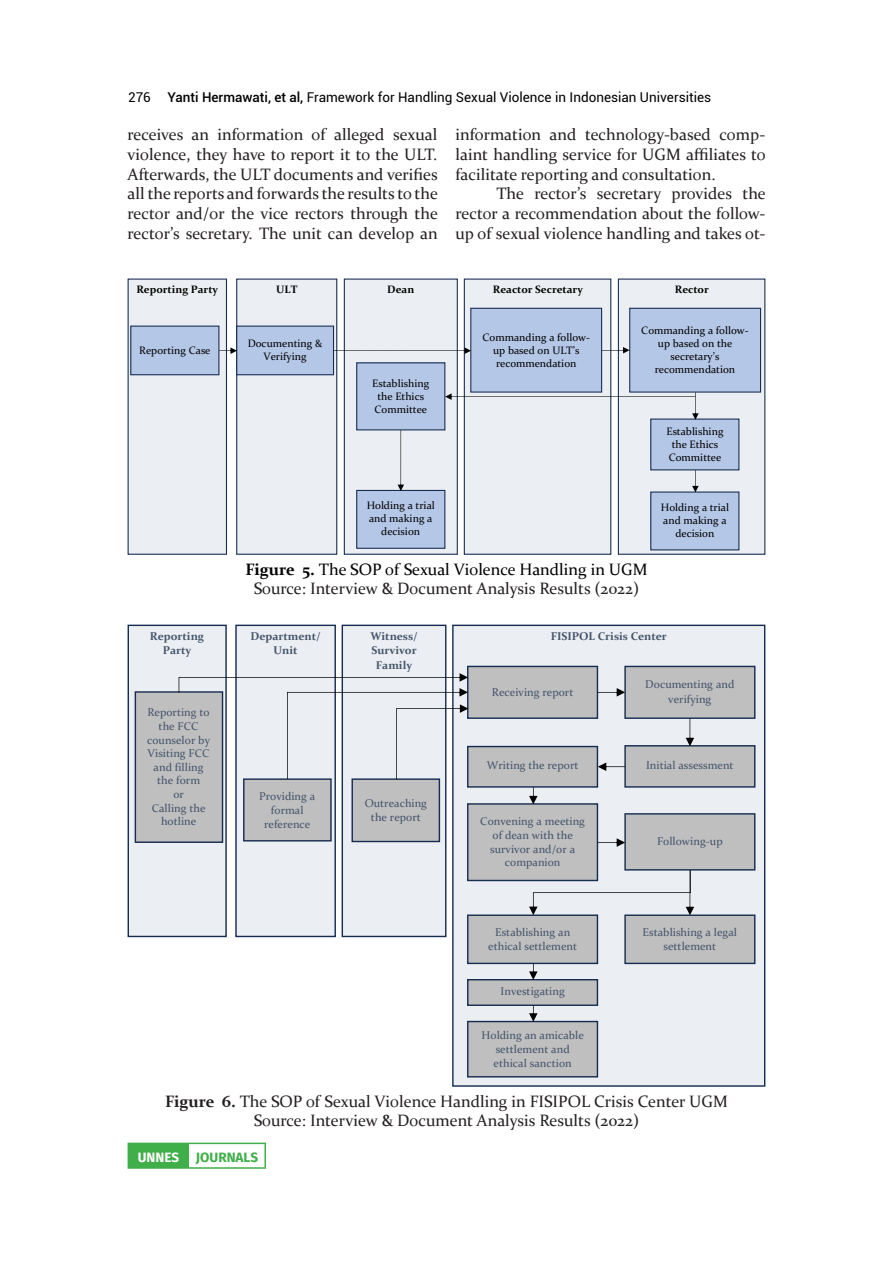
<style>
.page{position:relative;width:893px;height:1263px;background:#fff}
.page>*{position:absolute;margin:0;border:0;box-sizing:border-box;transform-origin:0 0}
.ISI{font:16.5px/19.8px "Constantia";color:#231f20;text-align:justify}
.KETERANGAN_TABEL_GAM{font:16.5px "Constantia";color:#231f20}
.KETERANGAN_TABEL_GAM-2{font:16.5px "Constantia";color:#000}
.t1{font:13.5px "Roboto";color:#000}
.t2{font:700 13.5px "Fira Sans";color:#40ae49}
.t3{font:11.4px/14.1px "Constantia";color:#44546a;text-align:center}
.t4{font:700 11.4px/14.1px "Constantia";color:#44546a;text-align:center}
.t5{font:10.8px/12.9px "Constantia";letter-spacing:-.005em;color:#000;text-align:center}
.t6{font:700 10.8px "Constantia";color:#000}
.s1{font-weight:500}
.s2{font-weight:700}
.s3{color:#fff}
</style>
<div class="page">
<div style="left:128px;top:1143px;width:61px;height:25px;background:#40ae49"></div>
<hr style="left:128px;top:1142px;width:61px;height:2px;background:#40ae49">
<hr style="left:189px;top:1142px;width:77px;height:2px;background:#40ae49">
<hr style="left:264px;top:1144px;width:2px;height:23px;background:#40ae49">
<hr style="left:128px;top:1167px;width:61px;height:2px;background:#40ae49">
<hr style="left:189px;top:1167px;width:77px;height:2px;background:#40ae49">
<div style="left:128px;top:279px;width:98px;height:275px;background:#ebeef2"></div>
<div style="left:128px;top:279px;width:99px;height:276px;border:1px solid #172c51"></div>
<div style="left:237px;top:279px;width:100px;height:275px;background:#ebeef2"></div>
<div style="left:236px;top:279px;width:101px;height:276px;border:1px solid #172c51"></div>
<div style="left:344px;top:279px;width:113px;height:275px;background:#ebeef2"></div>
<div style="left:344px;top:279px;width:114px;height:276px;border:1px solid #172c51"></div>
<div style="left:464px;top:279px;width:147px;height:275px;background:#ebeef2"></div>
<div style="left:464px;top:279px;width:147px;height:276px;border:1px solid #172c51"></div>
<div style="left:618px;top:279px;width:147px;height:275px;background:#ebeef2"></div>
<div style="left:618px;top:279px;width:147px;height:276px;border:1px solid #172c51"></div>
<div style="left:131px;top:326px;width:88px;height:49px;background:#b4c7e7"></div>
<div style="left:130px;top:326px;width:89px;height:49px;border:1px solid #172c51"></div>
<div style="left:237px;top:326px;width:96px;height:49px;background:#b4c7e7"></div>
<div style="left:236px;top:326px;width:98px;height:49px;border:1px solid #172c51"></div>
<div style="left:471px;top:308px;width:131px;height:84px;background:#b4c7e7"></div>
<div style="left:470px;top:308px;width:132px;height:85px;border:1px solid #172c51"></div>
<div style="left:357px;top:363px;width:88px;height:67px;background:#b4c7e7"></div>
<div style="left:356px;top:362px;width:89px;height:68px;border:1px solid #172c51"></div>
<div style="left:630px;top:308px;width:130px;height:84px;background:#b4c7e7"></div>
<div style="left:629px;top:308px;width:132px;height:85px;border:1px solid #172c51"></div>
<div style="left:651px;top:419px;width:88px;height:51px;background:#b4c7e7"></div>
<div style="left:650px;top:418px;width:89px;height:52px;border:1px solid #172c51"></div>
<div style="left:651px;top:492px;width:88px;height:58px;background:#b4c7e7"></div>
<div style="left:650px;top:491px;width:89px;height:59px;border:1px solid #172c51"></div>
<div style="left:357px;top:490px;width:88px;height:58px;background:#b4c7e7"></div>
<div style="left:356px;top:490px;width:89px;height:59px;border:1px solid #172c51"></div>
<svg style="left:219px;top:347px;width:18px;height:7px"></svg>
<svg style="left:334px;top:347px;width:137px;height:7px"></svg>
<svg style="left:602px;top:347px;width:27px;height:6px"></svg>
<svg style="left:692px;top:470px;width:7px;height:22px"></svg>
<svg style="left:445px;top:392px;width:254px;height:28px"></svg>
<svg style="left:398px;top:430px;width:6px;height:61px"></svg>
<div style="left:128px;top:625px;width:98px;height:311px;background:#ebeef2"></div>
<div style="left:128px;top:625px;width:99px;height:312px;border:1px solid #172c51"></div>
<div style="left:236px;top:625px;width:99px;height:311px;background:#ebeef2"></div>
<div style="left:235px;top:625px;width:101px;height:312px;border:1px solid #172c51"></div>
<div style="left:342px;top:625px;width:104px;height:311px;background:#ebeef2"></div>
<div style="left:342px;top:625px;width:104px;height:312px;border:1px solid #172c51"></div>
<div style="left:453px;top:625px;width:312px;height:461px;background:#ebeef2"></div>
<div style="left:135px;top:692px;width:88px;height:150px;background:#bfbfbf"></div>
<div style="left:135px;top:691px;width:88px;height:152px;border:1px solid #172c51"></div>
<div style="left:244px;top:779px;width:87px;height:62px;background:#bfbfbf"></div>
<div style="left:243px;top:778px;width:89px;height:63px;border:1px solid #172c51"></div>
<div style="left:468px;top:666px;width:129px;height:52px;background:#bfbfbf"></div>
<div style="left:467px;top:666px;width:131px;height:53px;border:1px solid #172c51"></div>
<div style="left:352px;top:779px;width:87px;height:62px;background:#bfbfbf"></div>
<div style="left:351px;top:778px;width:89px;height:64px;border:1px solid #172c51"></div>
<div style="left:625px;top:666px;width:130px;height:52px;background:#bfbfbf"></div>
<div style="left:624px;top:666px;width:131px;height:53px;border:1px solid #172c51"></div>
<div style="left:625px;top:746px;width:130px;height:41px;background:#bfbfbf"></div>
<div style="left:624px;top:745px;width:131px;height:43px;border:1px solid #172c51"></div>
<div style="left:625px;top:814px;width:130px;height:56px;background:#bfbfbf"></div>
<div style="left:624px;top:813px;width:131px;height:57px;border:1px solid #172c51"></div>
<div style="left:468px;top:746px;width:129px;height:41px;background:#bfbfbf"></div>
<div style="left:467px;top:746px;width:131px;height:42px;border:1px solid #172c51"></div>
<svg style="left:598px;top:688px;width:27px;height:8px"></svg>
<svg style="left:686px;top:718px;width:8px;height:28px"></svg>
<svg style="left:598px;top:762px;width:27px;height:9px"></svg>
<div style="left:468px;top:804px;width:129px;height:76px;background:#bfbfbf"></div>
<div style="left:467px;top:803px;width:131px;height:78px;border:1px solid #172c51"></div>
<div style="left:625px;top:915px;width:130px;height:48px;background:#bfbfbf"></div>
<div style="left:624px;top:914px;width:131px;height:50px;border:1px solid #172c51"></div>
<div style="left:468px;top:915px;width:129px;height:48px;background:#bfbfbf"></div>
<div style="left:467px;top:914px;width:131px;height:50px;border:1px solid #172c51"></div>
<svg style="left:598px;top:838px;width:27px;height:9px"></svg>
<svg style="left:529px;top:787px;width:9px;height:17px"></svg>
<svg style="left:529px;top:870px;width:165px;height:45px"></svg>
<div style="left:468px;top:980px;width:129px;height:25px;background:#bfbfbf"></div>
<div style="left:467px;top:979px;width:131px;height:27px;border:1px solid #172c51"></div>
<div style="left:468px;top:1021px;width:129px;height:56px;background:#bfbfbf"></div>
<div style="left:467px;top:1021px;width:131px;height:56px;border:1px solid #172c51"></div>
<svg style="left:529px;top:964px;width:9px;height:16px"></svg>
<svg style="left:529px;top:1005px;width:9px;height:17px"></svg>
<svg style="left:179px;top:673px;width:289px;height:106px"></svg>
<p class="t1" style="left:128px;top:88px;width:585px">276 <span class="s1">Yanti Hermawati, et al,</span> Framework for Handling Sexual Violence in Indonesian Universities</p>
<p class="ISI" style="left:128px;top:124px;width:312px">receives an information of alleged sexual violence, they have to report it to the ULT.<br>Afterwards, the ULT documents and verifies all the reports and forwards the results to the rector and/or the vice rectors through the rector’s secretary. The unit can develop an</p>
<p class="ISI" style="left:455px;top:124px;width:312px">information and technology-based comp&shy;laint handling service for UGM affiliates to facilitate reporting and consultation.</p>
<p class="ISI" style="left:455px;top:183px;width:312px;text-indent:41px">The rector’s secretary provides the rector a recommendation about the follow&shy;up of sexual violence handling and takes ot-</p>
<p class="t6" style="left:136px;top:281px;width:83px">Reporting Party</p>
<p class="t6" style="left:276px;top:281px;width:23px">ULT</p>
<p class="t6" style="left:387px;top:281px;width:29px">Dean</p>
<p class="t6" style="left:493px;top:281px;width:92px">Reactor Secretary</p>
<p class="t6" style="left:675px;top:281px;width:36px">Rector</p>
<p class="t5" style="left:139px;top:343px;width:73px">Reporting Case</p>
<p class="t5" style="left:248px;top:337px;width:76px">Documenting &amp;<br>Verifying</p>
<p class="t5" style="left:483px;top:330px;width:109px">Commanding a follow&shy;up based on ULT’s recommendation</p>
<p class="t5" style="left:372px;top:376px;width:59px;text-align:left">Establishing the Ethics<br>Committee</p>
<p class="t5" style="left:641px;top:323px;width:109px">Commanding a follow&shy;up based on the secretary’s recommendation</p>
<p class="t5" style="left:666px;top:424px;width:59px;text-align:left">Establishing the Ethics<br>Committee</p>
<p class="t5" style="left:367px;top:499px;width:70px">Holding a trial and making a decision</p>
<p class="KETERANGAN_TABEL_GAM-2" style="left:245px;top:558px;width:404px"><span class="s2">Figure 5.</span> The SOP of Sexual Violence Handling in UGM</p>
<p class="KETERANGAN_TABEL_GAM" style="left:254px;top:577px;width:387px">Source: Interview &amp; Document Analysis Results (2022)</p>
<p class="t5" style="left:661px;top:500px;width:70px">Holding a trial and making a decision</p>
<p class="t4" style="left:150px;top:629px;width:56px">Reporting<br>Party</p>
<p class="t4" style="left:250px;top:629px;width:72px">Department/<br>Unit</p>
<p class="t4" style="left:370px;top:629px;width:49px">Witness/<br>Survivor<br>Family</p>
<p class="t4" style="left:551px;top:629px;width:118px">FISIPOL Crisis Center</p>
<p class="t3" style="left:147px;top:705px;width:65px">Reporting to the FCC counselor by</p>
<p class="t3" style="left:148px;top:746px;width:64px">Visiting FCC and filling</p>
<p class="t3" style="left:152px;top:773px;width:55px">the form or<br>Calling the</p>
<p class="t3" style="left:161px;top:814px;width:37px">hotline</p>
<p class="t3" style="left:645px;top:677px;width:91px">Documenting and verifying</p>
<p class="t3" style="left:492px;top:684px;width:83px">Receiving report</p>
<p class="t3" style="left:487px;top:758px;width:93px">Writing the report</p>
<p class="t3" style="left:646px;top:758px;width:89px">Initial assessment</p>
<p class="t3" style="left:259px;top:788px;width:58px">Providing a formal reference</p>
<p class="t3" style="left:365px;top:795px;width:64px">Outreaching the report</p>
<p class="t3" style="left:480px;top:813px;width:106px">Convening a meeting of dean with the survivor and/or a</p>
<p class="t3" style="left:505px;top:854px;width:57px">companion</p>
<p class="t3" style="left:657px;top:834px;width:67px">Following-up</p>
<p class="t3" style="left:488px;top:924px;width:90px">Establishing an ethical settlement</p>
<p class="t3" style="left:501px;top:984px;width:66px">Investigating</p>
<p class="t3" style="left:481px;top:1027px;width:104px">Holding an amicable settlement and ethical sanction</p>
<p class="KETERANGAN_TABEL_GAM" style="left:165px;top:1090px;width:564px"><span class="s2">Figure 6.</span> The SOP of Sexual Violence Handling in FISIPOL Crisis Center UGM</p>
<p class="KETERANGAN_TABEL_GAM" style="left:254px;top:1109px;width:387px">Source: Interview &amp; Document Analysis Results (2022)</p>
<p class="t3" style="left:643px;top:924px;width:96px">Establishing a legal settlement</p>
<p class="t2" style="left:138px;top:1146px;width:122px"><span class="s3">UNNES</span> JOURNALS</p>
</div>
